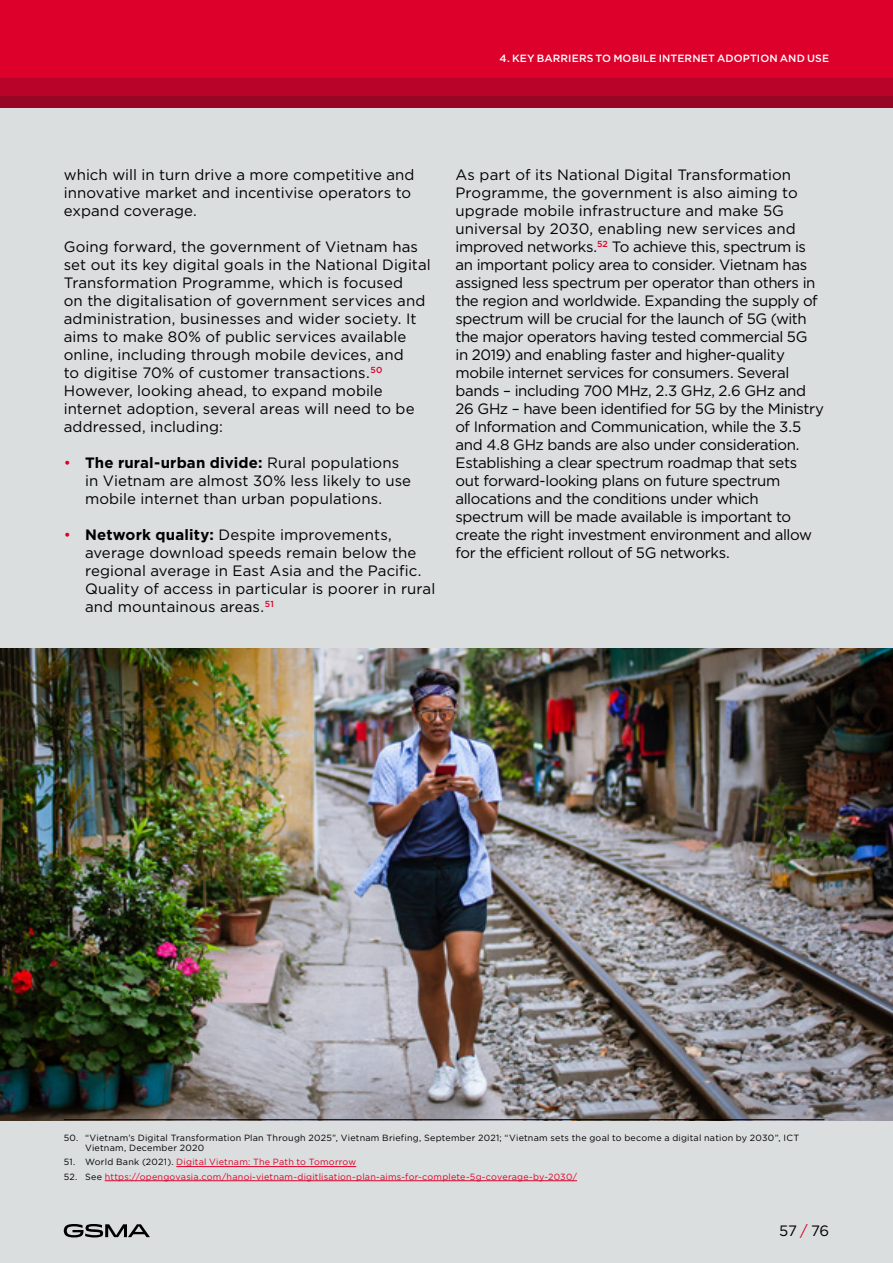
<style>
.page{position:relative;width:893px;height:1263px;background:#fff}
.page>*{position:absolute;margin:0;border:0;box-sizing:border-box;transform-origin:0 0}
.t1{font:15px/18px "Gotham";letter-spacing:-.005em;color:#000}
.t2{font:500 10.5px "Gotham";letter-spacing:.015em;color:#fff}
.t3{font:9px/9.9px "Gotham";letter-spacing:.025em;color:#000}
.t4{font:9px "Gotham";letter-spacing:.025em;color:#dc002b}
.s1{color:#dc002b}
.s2{font-weight:700}
.s3{color:#000}
</style>
<div class="page">
<div style="left:0;top:108px;width:893px;height:1155px;background:#dbdede"></div>
<img style="left:1px;top:648px;width:892px;height:473px">
<svg style="left:64px;top:1224px;width:86px;height:13px"></svg>
<div style="left:0;top:69px;width:893px;height:39px;background:#970725"></div>
<div style="left:0;top:47px;width:893px;height:49px;background:#ba0328"></div>
<div style="left:0;top:0;width:893px;height:78px;background:#dc002b"></div>
<hr style="left:64px;top:1119px;width:761px;height:1px;background:#000">
<hr style="left:176px;top:1166px;width:180px;height:1px;background:#dc002b">
<hr style="left:105px;top:1180px;width:472px;height:1px;background:#dc002b">
<p class="t2" style="left:500px;top:52px;width:331px">4. KEY BARRIERS TO MOBILE INTERNET ADOPTION AND USE</p>
<p class="t1" style="left:64px;top:165px;width:352px">which will in turn drive a more competitive and innovative market and incentivise operators to expand coverage.</p>
<p class="t1" style="left:64px;top:237px;width:368px">Going forward, the government of Vietnam has set out its key digital goals in the National Digital Transformation Programme, which is focused<br>on the digitalisation of government services and administration, businesses and wider society. It aims to make 80% of public services available online, including through mobile devices, and<br>to digitise 70% of customer transactions.<sup>50<br></sup>However, looking ahead, to expand mobile internet adoption, several areas will need to be addressed, including:</p>
<p class="t1" style="left:85px;top:453px;width:328px;text-indent:-21px"><span class="s1">•</span> <span class="s2">The rural-urban divide:</span> Rural populations in Vietnam are almost 30% less likely to use mobile internet than urban populations.</p>
<p class="t1" style="left:85px;top:525px;width:352px;text-indent:-21px"><span class="s1">•</span> <span class="s2">Network quality:</span> Despite improvements, average download speeds remain below the regional average in East Asia and the Pacific.<br>Quality of access in particular is poorer in rural and mountainous areas.<sup>51</sup></p>
<p class="t1" style="left:455px;top:165px;width:370px">As part of its National Digital Transformation Programme, the government is also aiming to upgrade mobile infrastructure and make 5G universal by 2030, enabling new services and improved networks.<sup>52</sup> To achieve this, spectrum is an important policy area to consider. Vietnam has assigned less spectrum per operator than others in the region and worldwide. Expanding the supply of spectrum will be crucial for the launch of 5G (with the major operators having tested commercial 5G in 2019) and enabling faster and higher-quality mobile internet services for consumers. Several bands – including 700 MHz, 2.3 GHz, 2.6 GHz and 26 GHz – have been identified for 5G by the Ministry of Information and Communication, while the 3.5 and 4.8 GHz bands are also under consideration.<br>Establishing a clear spectrum roadmap that sets out forward-looking plans on future spectrum allocations and the conditions under which spectrum will be made available is important to create the right investment environment and allow for the efficient rollout of 5G networks.</p>
<p class="t3" style="left:85px;top:1133px;width:716px;text-indent:-21px">50. “Vietnam’s Digital Transformation Plan Through 2025”, Vietnam Briefing, September 2021; “Vietnam sets the goal to become a digital nation by 2030”, ICT<br>Vietnam, December 2020</p>
<p class="t4" style="left:64px;top:1156px;width:294px"><span class="s3">51. World Bank (2021).</span> Digital Vietnam: The Path to Tomorrow</p>
<p class="t4" style="left:64px;top:1170px;width:515px"><span class="s3">52. See</span> https://opengovasia.com/hanoi-vietnam-digitlisation-plan-aims-for-complete-5g-coverage-by-2030/</p>
<p class="t1" style="left:779px;top:1222px;width:51px">57 <span class="s1">/</span> 76</p>
</div>
